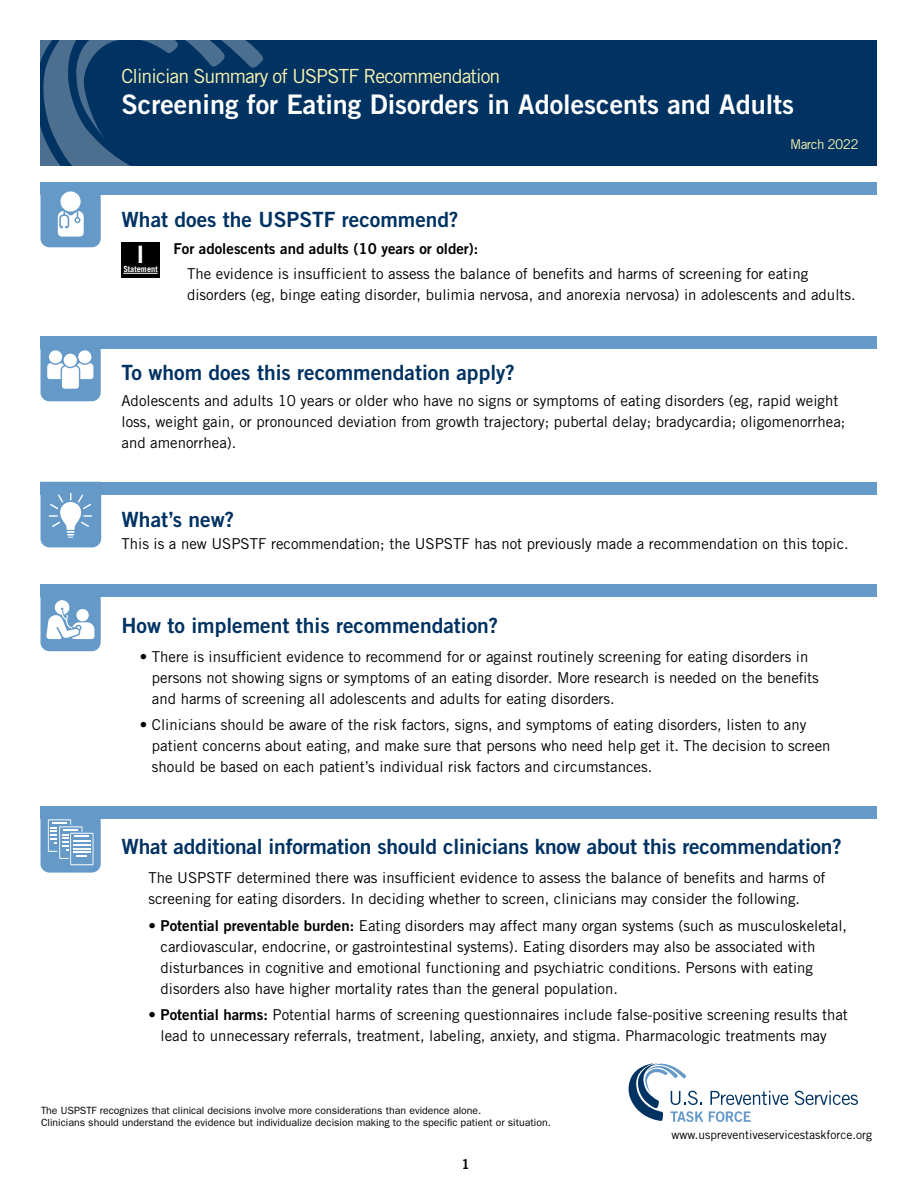
<style>
.page{position:relative;width:918px;height:1188px;background:#fff}
.page>*{position:absolute;margin:0;border:0;box-sizing:border-box;transform-origin:0 0}
.t1{font:27px "Trade Gothic Bold Two";color:#fff}
.t2{font:24px "Trade Gothic Bold Two";color:#fff}
.t3{font:21px "Trade Gothic Bold Two";color:#003262}
.t4{font:19.5px "Trade Gothic";letter-spacing:-.045em;color:#fcf6b0}
.t5{font:15px/21px "Trade Gothic";color:#000}
.t6{font:15px "Trade Gothic Bold Two";color:#000}
.t7{font:13.5px "Trade Gothic";letter-spacing:-.045em;color:#fcf6b0}
.t8{font:13.5px "Trade Gothic Bold Two";color:#000}
.t9{font:12px "Trade Gothic";color:#000}
.t10{font:10.5px/12.6px "Franklin Gothic";color:#000}
.t11{font:700 8.4px "Trade Gothic";color:#fff}
.s1{font-family:"Trade Gothic Bold Two"}
</style>
<div class="page">
<div style="left:122px;top:242px;width:38px;height:36px;background:#000"></div>
<hr style="left:123px;top:273px;width:35px;height:1px;background:#fff">
<div style="left:40px;top:182px;width:838px;height:13px;background:#659ac8"></div>
<div style="left:40px;top:336px;width:838px;height:13px;background:#659ac8"></div>
<div style="left:40px;top:482px;width:838px;height:13px;background:#659ac8"></div>
<div style="left:40px;top:585px;width:838px;height:12px;background:#659ac8"></div>
<svg style="left:40px;top:191px;width:61px;height:56px"></svg>
<svg style="left:40px;top:349px;width:61px;height:52px"></svg>
<div style="left:49px;top:350px;width:13px;height:13px;background:#fff;border-radius:50%"></div>
<div style="left:78px;top:350px;width:13px;height:13px;background:#fff;border-radius:50%"></div>
<div style="left:64px;top:354px;width:13px;height:13px;background:#fff;border-radius:50%"></div>
<svg style="left:40px;top:597px;width:61px;height:54px"></svg>
<svg style="left:40px;top:493px;width:61px;height:54px"></svg>
<svg style="left:795px;top:1091px;width:63px;height:14px"></svg>
<svg style="left:709px;top:1111px;width:42px;height:11px"></svg>
<svg style="left:628px;top:1063px;width:75px;height:59px"></svg>
<svg style="left:710px;top:1091px;width:79px;height:14px"></svg>
<div style="left:40px;top:40px;width:838px;height:126px;background:#003262"></div>
<svg style="left:40px;top:40px;width:223px;height:126px"></svg>
<div style="left:40px;top:806px;width:838px;height:13px;background:#659ac8"></div>
<svg style="left:40px;top:819px;width:61px;height:54px"></svg>
<h1 class="t4" style="left:122px;top:64px;width:380px">Clinician Summary of USPSTF Recommendation</h1>
<h1 class="t1" style="left:122px;top:88px;width:674px">Screening for Eating Disorders in Adolescents and Adults</h1>
<p class="t7" style="left:790px;top:136px;width:70px">March 2022</p>
<h2 class="t3" style="left:122px;top:206px;width:339px">What does the USPSTF recommend?</h2>
<p class="t2" style="left:137px;top:240px;width:9px">I</p>
<p class="t11" style="left:123px;top:264px;width:36px">Statement</p>
<p class="t6" style="left:174px;top:239px;width:306px">For adolescents and adults (10 years or older):</p>
<p class="t5" style="left:187px;top:263px;width:670px">The evidence is insufficient to assess the balance of benefits and harms of screening for eating disorders (eg, binge eating disorder, bulimia nervosa, and anorexia nervosa) in adolescents and adults.</p>
<h2 class="t3" style="left:122px;top:359px;width:395px">To whom does this recommendation apply?</h2>
<p class="t5" style="left:122px;top:390px;width:726px">Adolescents and adults 10 years or older who have no signs or symptoms of eating disorders (eg, rapid weight loss, weight gain, or pronounced deviation from growth trajectory; pubertal delay; bradycardia; oligomenorrhea; and amenorrhea).</p>
<h2 class="t3" style="left:122px;top:506px;width:114px">What’s new?</h2>
<p class="t5" style="left:122px;top:533px;width:729px">This is a new USPSTF recommendation; the USPSTF has not previously made a recommendation on this topic.</p>
<h2 class="t3" style="left:122px;top:612px;width:378px">How to implement this recommendation?</h2>
<p class="t5" style="left:152px;top:646px;width:668px;text-indent:-12px">• There is insufficient evidence to recommend for or against routinely screening for eating disorders in persons not showing signs or symptoms of an eating disorder. More research is needed on the benefits and harms of screening all adolescents and adults for eating disorders.</p>
<p class="t5" style="left:152px;top:714px;width:680px;text-indent:-12px">• Clinicians should be aware of the risk factors, signs, and symptoms of eating disorders, listen to any patient concerns about eating, and make sure that persons who need help get it. The decision to screen should be based on each patient’s individual risk factors and circumstances.</p>
<h2 class="t3" style="left:122px;top:834px;width:722px">What additional information should clinicians know about this recommendation?</h2>
<p class="t5" style="left:148px;top:867px;width:678px">The USPSTF determined there was insufficient evidence to assess the balance of benefits and harms of screening for eating disorders. In deciding whether to screen, clinicians may consider the following.</p>
<p class="t5" style="left:161px;top:915px;width:688px;text-indent:-12px">• <span class="s1">Potential preventable burden:</span> Eating disorders may affect many organ systems (such as musculoskeletal, cardiovascular, endocrine, or gastrointestinal systems). Eating disorders may also be associated with disturbances in cognitive and emotional functioning and psychiatric conditions. Persons with eating disorders also have higher mortality rates than the general population.</p>
<p class="t5" style="left:161px;top:1004px;width:689px;text-indent:-12px">• <span class="s1">Potential harms:</span> Potential harms of screening questionnaires include false-positive screening results that lead to unnecessary referrals, treatment, labeling, anxiety, and stigma. Pharmacologic treatments may</p>
<p class="t10" style="left:41px;top:1103px;width:511px">The USPSTF recognizes that clinical decisions involve more considerations than evidence alone.<br>Clinicians should understand the evidence but individualize decision making to the specific patient or situation.</p>
<p class="t8" style="left:462px;top:1156px;width:10px">1</p>
<p class="t9" style="left:672px;top:1128px;width:202px">www.uspreventiveservicestaskforce.org</p>
</div>
